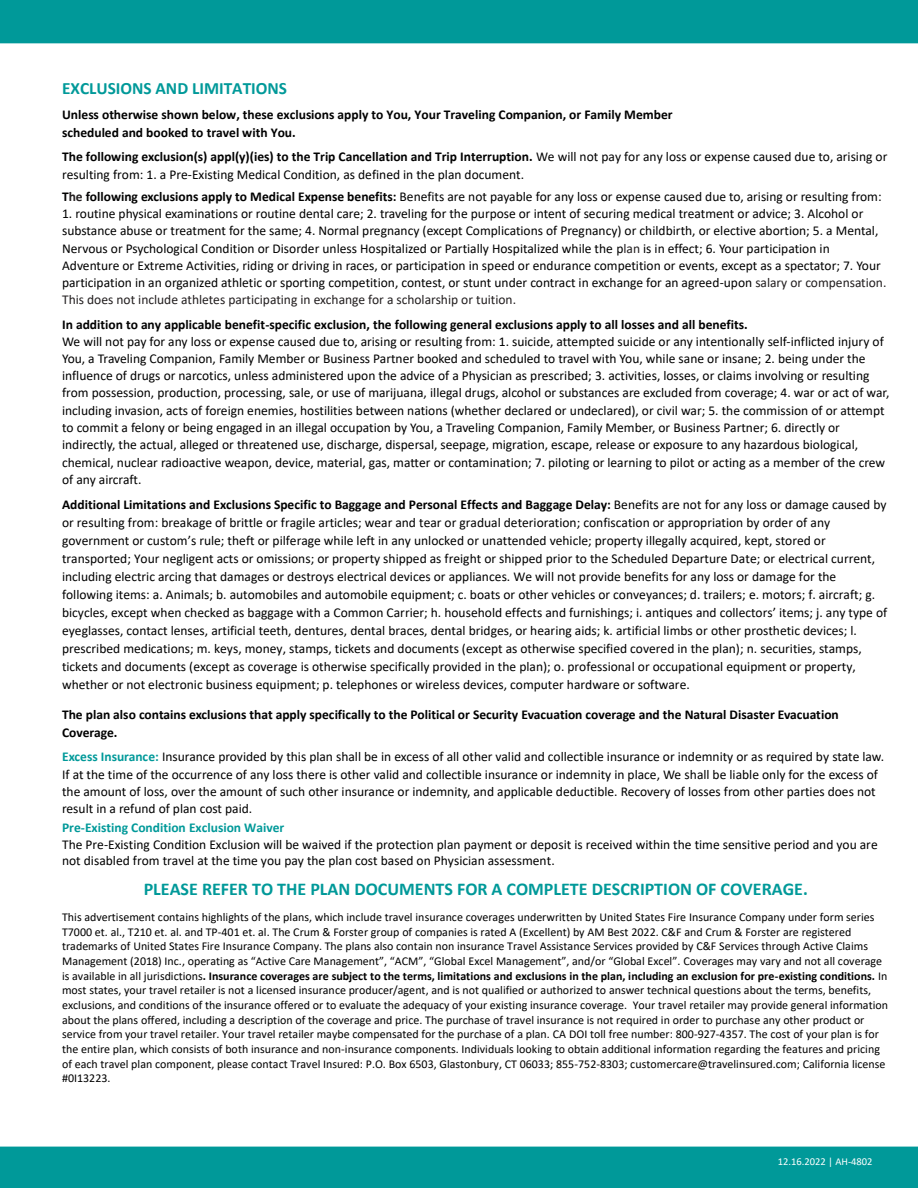
<style>
.page{position:relative;width:918px;height:1188px;background:#fff}
.page>*{position:absolute;margin:0;border:0;box-sizing:border-box;transform-origin:0 0}
.t1{font:700 18px "Calibri";color:#099}
.t2{font:700 17.25px "Calibri";color:#099}
.t3{font:13.5px/17.2px "Calibri";color:#000}
.t4{font:700 13.5px/17.2px "Calibri";color:#000}
.t5{font:700 13.5px "Calibri";color:#099}
.t6{font:12px/14.7px "Calibri";color:#000}
.t7{font:10.5px "Calibri";letter-spacing:-.005em;color:#fff}
.s1{font-weight:700}
.s2{font-weight:700;color:#221e1f}
.s3{color:#221e1f}
.s4{font-weight:700;color:#099}
</style>
<div class="page">
<div style="left:0;top:0;width:918px;height:43px;background:#099"></div>
<div style="left:0;top:1147px;width:918px;height:41px;background:#099"></div>
<p class="t2" style="left:62px;top:81px;width:227px">EXCLUSIONS AND LIMITATIONS</p>
<p class="t4" style="left:62px;top:107px;width:612px">Unless otherwise shown below, these exclusions apply to You, Your Traveling Companion, or Family Member</p>
<p class="t4" style="left:62px;top:125px;width:235px">scheduled and booked to travel with You.</p>
<p class="t3" style="left:62px;top:148px;width:827px;line-height:18.1px"><span class="s1">The following exclusion(s) appl(y)(ies) to the Trip Cancellation and Trip Interruption.</span> We will not pay for any loss or expense caused due to, arising or resulting from: 1. a Pre-Existing Medical Condition, as defined in the plan document.</p>
<p class="t3" style="left:62px;top:189px;width:821px"><span class="s1">T</span><span class="s2">he</span> <span class="s1">following exclusions apply to Medical Expense benefits:</span> Benefits are not payable for any loss or expense caused due to, arising or resulting from:</p>
<p class="t3" style="left:62px;top:206px;width:826px">1. routine physical examinations or routine dental care; 2. traveling for the purpose or intent of securing medical treatment or advice; 3. Alcohol or substance abuse or treatment for the same; 4. Normal pregnancy (except Complications of Pregnancy) or childbirth, or elective abortion; 5. a Mental, Nervous or Psychological Condition or Disorder unless Hospitalized or Partially Hospitalized while the p<span class="s3">lan</span> is in effect; 6. Your participation in Adventure or Extreme Activities, riding or driving in races, or participation in speed or endurance competition or events, except as a spectator; 7. Your participation in an organized athletic or sporting competition, contest, or stunt under contract in exchange for an agreed-upon <span class="s3">salary or compensation.<br>This does not include athletes participating in exchange for a scholarship or tuition.</span></p>
<p class="t4" style="left:62px;top:317px;width:687px">In addition to any applicable benefit-specific exclusion, the following general exclusions apply to all losses and all benefits.</p>
<p class="t3" style="left:62px;top:334px;width:829px">We will not pay for any loss or expense caused due to, arising or resulting from: 1. suicide, attempted suicide or any intentionally self-inflicted injury of You, a Traveling Companion, Family Member or Business Partner booked and scheduled to travel with You, while sane or insane; 2. being under the influence of drugs or narcotics, unless administered upon the advice of a Physician as prescribed; 3. activities, losses, or claims involving or resulting from possession, production, processing, sale, or use of marijuana, illegal drugs, alcohol or substances are excluded from coverage; 4. war or act of war, including invasion, acts of foreign enemies, hostilities between nations (whether declared or undeclared), or civil war; 5. the commission of or attempt to commit a felony or being engaged in an illegal occupation by You, a Traveling Companion, Family Member, or Business Partner; 6. directly or indirectly, the actual, alleged or threatened use, discharge, dispersal, seepage, migration, escape, release or exposure to any hazardous biological, chemical, nuclear radioactive weapon, device, material, gas, matter or contamination; 7. piloting or learning to pilot or acting as a member of the crew of any aircraft.</p>
<p class="t3" style="left:62px;top:496px;width:827px;line-height:18px"><span class="s1">Additional Limitations and Exclusions Specific to Baggage and Personal Effects and Baggage Delay:</span> Benefits are not for any loss or damage caused by or resulting from: breakage of brittle or fragile articles; wear and tear or gradual deterioration; confiscation or appropriation by order of any government or custom’s rule; theft or pilferage while left in any unlocked or unattended vehicle; property illegally acquired, kept, stored or transported; Your negligent acts or omissions; or property shipped as freight or shipped prior to the Scheduled Departure Date; or electrical current, including electric arcing that damages or destroys electrical devices or appliances. We will not provide benefits for any loss or damage for the following items: a. Animals; b. automobiles and automobile equipment; c. boats or other vehicles or conveyances; d. trailers; e. motors; f. aircraft; g. bicycles, except when checked as baggage with a Common Carrier; h. household effects and furnishings; i. antiques and collectors’ items; j. any type of eyeglasses, contact lenses, artificial teeth, dentures, dental braces, dental bridges, or hearing aids; k. artificial limbs or other prosthetic devices; l. prescribed medications; m. keys, money, stamps, tickets and documents (except as otherwise specified covered in the plan); n. securities, stamps, tickets and documents (except as coverage is otherwise specifically provided in the plan); o. professional or occupational equipment or property, whether or not electronic business equipment; p. telephones or wireless devices, computer hardware or software.</p>
<p class="t4" style="left:62px;top:707px;width:778px">The plan also contains exclusions that apply specifically to the Political or Security Evacuation coverage and the Natural Disaster Evacuation<br>Coverage.</p>
<p class="t3" style="left:62px;top:749px;width:824px"><span class="s4">Excess Insurance:</span> Insurance provided by this plan shall be in excess of all other valid and collectible insurance or indemnity or as required by state law.<br>If at the time of the occurrence of any loss there is other valid and collectible insurance or indemnity in place, We shall be liable only for the excess of the amount of loss, over the amount of such other insurance or indemnity, and applicable deductible. Recovery of losses from other parties does not result in a refund of plan cost paid.</p>
<p class="t5" style="left:62px;top:822px;width:224px">Pre-Existing Condition Exclusion Waiver</p>
<p class="t3" style="left:62px;top:837px;width:817px;line-height:16.5px">The Pre-Existing Condition Exclusion will be waived if the protection plan payment or deposit is received within the time sensitive period and you are not disabled from travel at the time you pay the plan cost based on Physician assessment.</p>
<p class="t1" style="left:144px;top:882px;width:666px">PLEASE REFER TO THE PLAN DOCUMENTS FOR A COMPLETE DESCRIPTION OF COVERAGE.</p>
<p class="t6" style="left:62px;top:911px;width:828px">This advertisement contains highlights of the plans, which include travel insurance coverages underwritten by United States Fire Insurance Company under form series T7000 et. al., T210 et. al. and TP-401 et. al. The Crum &amp; Forster group of companies is rated A (Excellent) by AM Best 2022. C&amp;F and Crum &amp; Forster are registered trademarks of United States Fire Insurance Company. The plans also contain non insurance Travel Assistance Services provided by C&amp;F Services through Active Claims Management (2018) Inc., operating as “Active Care Management”, “ACM”, “Global Excel Management”, and/or “Global Excel”. Coverages may vary and not all coverage is available in all jurisdictions<span class="s1">. Insurance coverages are subject to the terms, limitations and exclusions in the plan, including an exclusion for pre-existing conditions.</span> In most states, your travel retailer is not a licensed insurance producer/agent, and is not qualified or authorized to answer technical questions about the terms, benefits, exclusions, and conditions of the insurance offered or to evaluate the adequacy of your existing insurance coverage. Your travel retailer may provide general information about the plans offered, including a description of the coverage and price. The purchase of travel insurance is not required in order to purchase any other product or service from your travel retailer. Your travel retailer maybe compensated for the purchase of a plan. CA DOI toll free number: 800-927-4357. The cost of your plan is for the entire plan, which consists of both insurance and non-insurance components. Individuals looking to obtain additional information regarding the features and pricing of each travel plan component, please contact Travel Insured: P.O. Box 6503, Glastonbury, CT 06033; 855-752-8303; customercare@travelinsured.com; California license #0I13223.</p>
<p class="t7" style="left:778px;top:1157px;width:96px">12.16.2022 | AH-4802</p>
</div>
